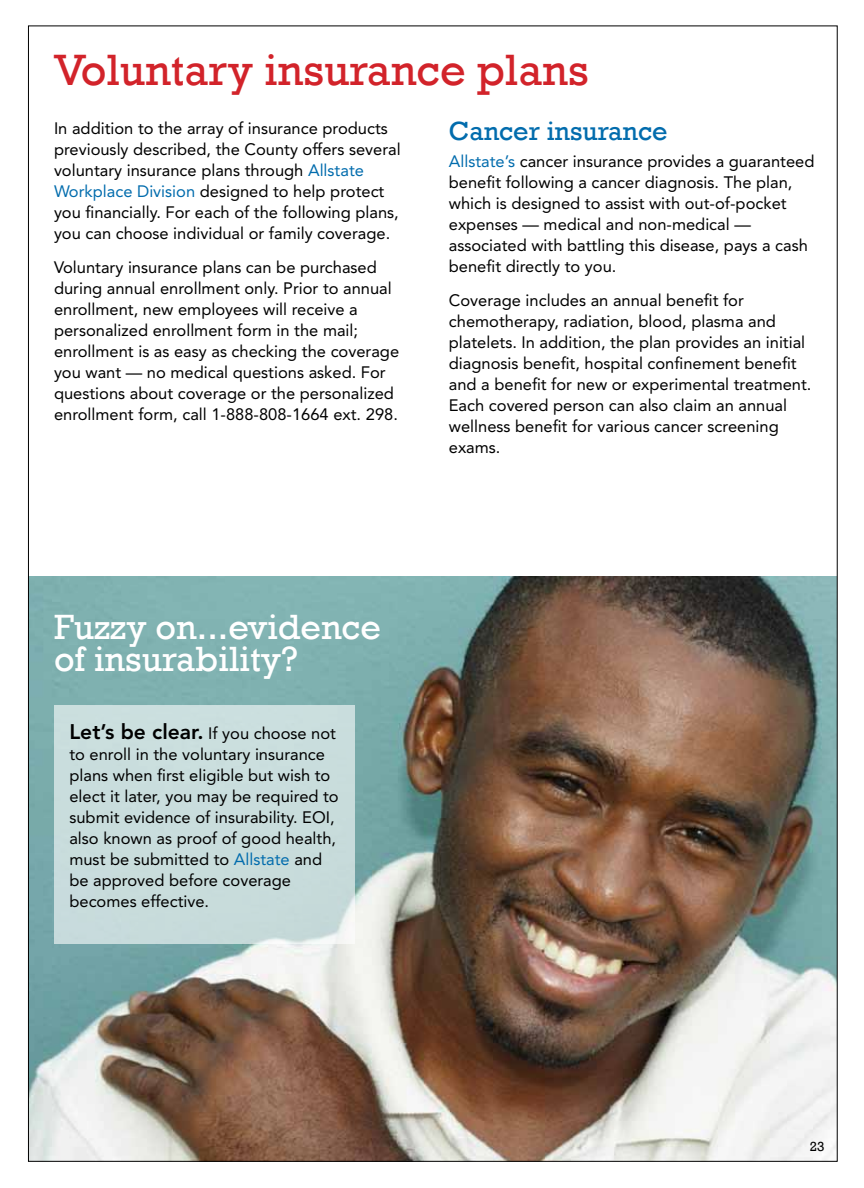
<style>
.page{position:relative;width:864px;height:1188px;background:#fff}
.page>*{position:absolute;margin:0;border:0;box-sizing:border-box;transform-origin:0 0}
.t1{font:45px "Rockwell";color:#d2232a}
.t2{font:36px/31.5px "Rockwell";color:#fff}
.t3{font:27px "Rockwell";color:#026cad}
.t4{font:16.5px/21px "Avenir";color:#000}
.t5{font:13.5px "Rockwell";color:#000}
.s1{color:#026cad}
.s2{font-weight:800;font-size:21px}
</style>
<div class="page">
<img style="left:30px;top:577px;width:806px;height:583px">
<div style="left:54px;top:705px;width:300px;height:239px;background:#c9dddc"></div>
<h1 class="t1" style="left:54px;top:44px;width:536px">Voluntary insurance plans</h1>
<p class="t4" style="left:54px;top:118px;width:348px">In addition to the array of insurance products previously described, the County offers several voluntary insurance plans through <span class="s1">Allstate Workplace Division</span> designed to help protect you financially. For each of the following plans, you can choose individual or family coverage.</p>
<p class="t4" style="left:54px;top:257px;width:347px">Voluntary insurance plans can be purchased during annual enrollment only. Prior to annual enrollment, new employees will receive a personalized enrollment form in the mail; enrollment is as easy as checking the coverage you want — no medical questions asked. For questions about coverage or the personalized enrollment form, call 1-888-808-1664 ext. 298.</p>
<h3 class="t3" style="left:449px;top:116px;width:220px">Cancer insurance</h3>
<p class="t4" style="left:449px;top:151px;width:367px"><span class="s1">Allstate’s</span> cancer insurance provides a guaranteed benefit following a cancer diagnosis. The plan, which is designed to assist with out-of-pocket expenses — medical and non-medical — associated with battling this disease, pays a cash benefit directly to you.</p>
<p class="t4" style="left:449px;top:290px;width:364px">Coverage includes an annual benefit for chemotherapy, radiation, blood, plasma and platelets. In addition, the plan provides an initial diagnosis benefit, hospital confinement benefit and a benefit for new or experimental treatment.<br>Each covered person can also claim an annual wellness benefit for various cancer screening exams.</p>
<h2 class="t2" style="left:54px;top:612px;width:329px">Fuzzy on...evidence of insurability?</h2>
<p class="t4" style="left:69px;top:723px;width:271px"><span class="s2">Let’s be clear.</span> If you choose not to enroll in the voluntary insurance plans when first eligible but wish to elect it later, you may be required to submit evidence of insurability. EOI, also known as proof of good health, must be submitted to <span class="s1">Allstate</span> and be approved before coverage becomes effective.</p>
<p class="t5" style="left:810px;top:1139px;width:16px">23</p>
</div>
